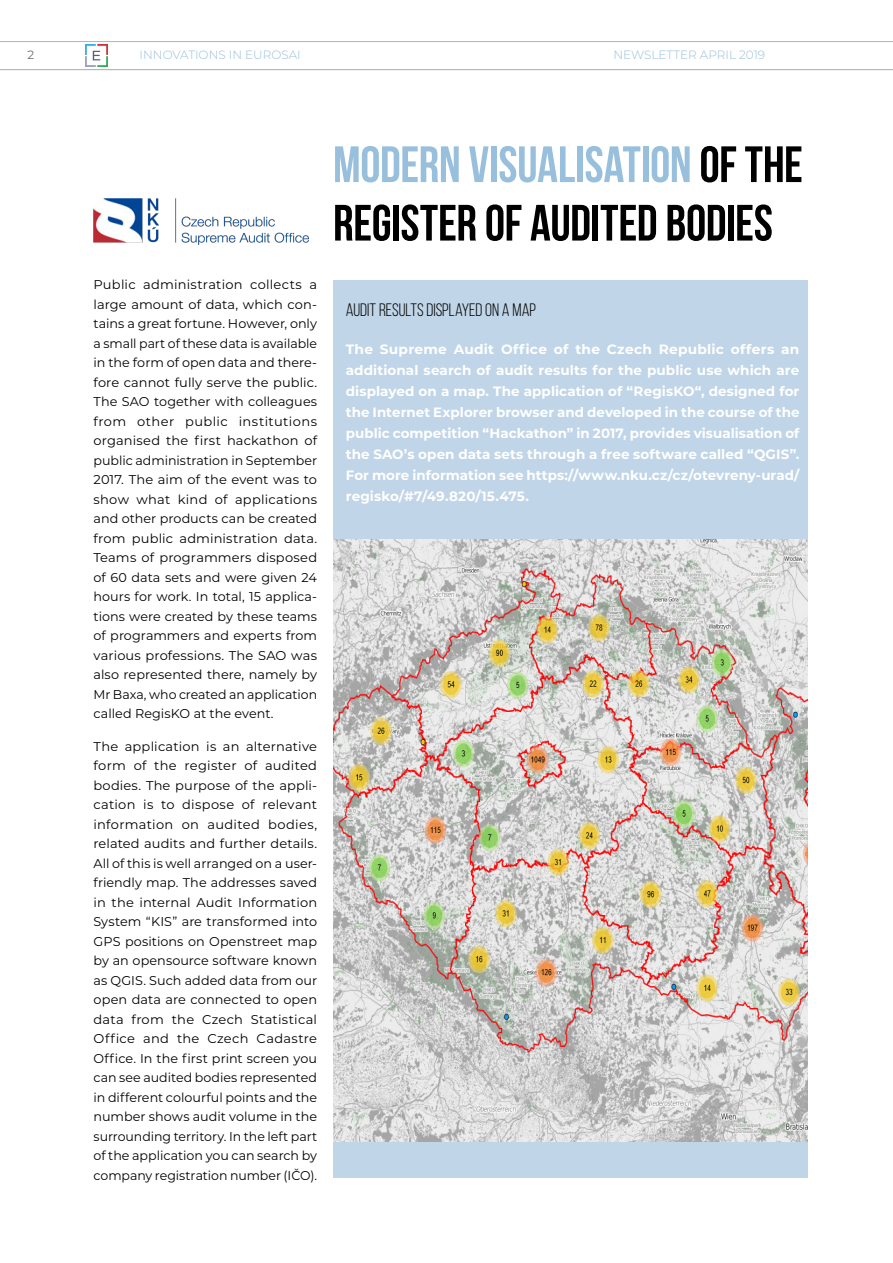
<style>
.page{position:relative;width:893px;height:1263px;background:#fff}
.page>*{position:absolute;margin:0;border:0;box-sizing:border-box;transform-origin:0 0}
.Article_Title_in_pag{font:51px/58.5px "Bebas Neue";letter-spacing:-.01em;color:#000}
.Article__sentence_in{font:18px "Bebas Neue";color:#000}
.BALTAS_BOLD_TXT{font:700 13.5px/21px "Montserrat";letter-spacing:.005em;color:#fff;text-align:justify}
.Article_txt{font:12.75px/19.5px "Montserrat";letter-spacing:-.005em;color:#000;text-align:justify}
.t1{font:300 12px "Montserrat";color:#98c0dc}
.t2{font:12px "Montserrat";color:#6d6e71}
.s1{color:#98c0dc}
</style>
<div class="page">
<img style="left:85px;top:44px;width:22px;height:23px">
<div style="left:333px;top:280px;width:475px;height:898px;background:#c0d5e8"></div>
<img style="left:93px;top:198px;width:216px;height:46px">
<hr style="left:0;top:41px;width:893px;height:1px;background:#b4b8b7">
<hr style="left:0;top:69px;width:893px;height:1px;background:#b4b8b7">
<img style="left:333px;top:539px;width:475px;height:603px">
<p class="t2" style="left:28px;top:47px;width:8px">2</p>
<p class="t1" style="left:140px;top:47px;width:163px">INNOVATIONS IN EUROSAI</p>
<p class="t1" style="left:613px;top:47px;width:153px">NEWSLETTER APRIL 2019</p>
<p class="Article_txt" style="left:94px;top:275px;width:225px">Public administration collects a large amount of data, which con&shy;tains a great fortune. However, only a small part of these data is available in the form of open data and there&shy;fore cannot fully serve the public.<br>The SAO together with colleagues from other public institutions organised the first hackathon of public administration in September 2017. The aim of the event was to show what kind of applications and other products can be created from public administration data.<br>Teams of programmers disposed of 60 data sets and were given 24 hours for work. In total, 15 applica&shy;tions were created by these teams of programmers and experts from various professions. The SAO was also represented there, namely by Mr Baxa, who created an application called RegisKO at the event.</p>
<p class="Article_txt" style="left:94px;top:736px;width:225px">The application is an alternative form of the register of audited bodies. The purpose of the appli&shy;cation is to dispose of relevant information on audited bodies, related audits and further details.<br>All of this is well arranged on a user&shy;friendly map. The addresses saved in the internal Audit Information System “KIS” are transformed into GPS positions on Openstreet map by an opensource software known as QGIS. Such added data from our open data are connected to open data from the Czech Statistical Office and the Czech Cadastre Office. In the first print screen you can see audited bodies represented in different colourful points and the number shows audit volume in the surrounding territory. In the left part of the application you can search by company registration number (IČO).</p>
<p class="Article_Title_in_pag" style="left:333px;top:135px;width:471px"><span class="s1">MODERN VISUALISATION</span> OF THE<br>REGISTER OF AUDITED BODIES</p>
<p class="Article__sentence_in" style="left:346px;top:300px;width:192px">AUDIT RESULTS DISPLAYED ON A MAP</p>
<p class="BALTAS_BOLD_TXT" style="left:346px;top:338px;width:455px">The Supreme Audit Office of the Czech Republic offers an additional search of audit results for the public use which are displayed on a map. The application of “RegisKO“, designed for the Internet Explorer browser and developed in the course of the public competition “Hackathon” in 2017, provides visualisation of the SAO’s open data sets through a free software called “QGIS”.<br>For more information see https://www.nku.cz/cz/otevreny-urad/ regisko/#7/49.820/15.475.</p>
</div>
